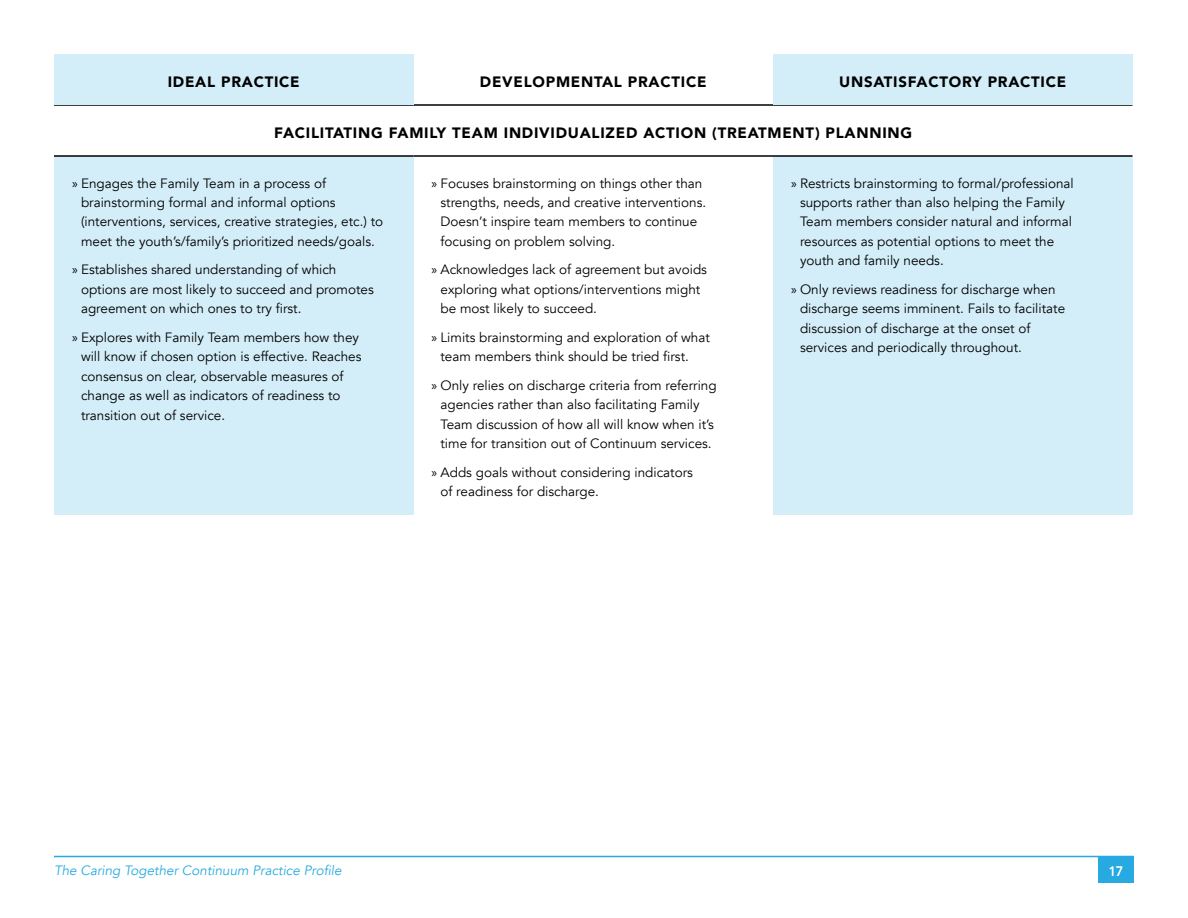
<style>
.page{position:relative;width:1188px;height:918px;background:#fff}
.page>*{position:absolute;margin:0;border:0;box-sizing:border-box;transform-origin:0 0}
.t1{font:900 15px "Avenir";letter-spacing:.05em;color:#000}
.t2{font:13.5px/19.5px "Avenir";color:#000}
.t3{font:italic 13.5px "Avenir";color:#27aae1}
.t4{font:13.5px "Avenir";color:#fff}
.s1{font-family:"Myriad Pro"}
</style>
<div class="page">
<div style="left:54px;top:156px;width:360px;height:358px;background:#d4eef9"></div>
<div style="left:773px;top:156px;width:359px;height:358px;background:#d4eef9"></div>
<hr style="left:54px;top:155px;width:360px;height:2px;background:#000">
<hr style="left:414px;top:155px;width:359px;height:2px;background:#000">
<hr style="left:773px;top:155px;width:360px;height:2px;background:#000">
<hr style="left:54px;top:104px;width:360px;height:2px;background:#000">
<hr style="left:414px;top:104px;width:359px;height:2px;background:#000">
<hr style="left:773px;top:104px;width:360px;height:2px;background:#000">
<div style="left:773px;top:54px;width:359px;height:51px;background:#d4eef9"></div>
<div style="left:54px;top:54px;width:360px;height:51px;background:#d4eef9"></div>
<hr style="left:54px;top:856px;width:1080px;height:1px;background:#27aae1">
<div style="left:1098px;top:856px;width:36px;height:27px;background:#27aae1"></div>
<p class="t1" style="left:168px;top:69px;width:133px">IDEAL PRACTICE</p>
<p class="t1" style="left:480px;top:69px;width:228px">DEVELOPMENTAL PRACTICE</p>
<p class="t1" style="left:839px;top:69px;width:229px">UNSATISFACTORY PRACTICE</p>
<p class="t1" style="left:274px;top:120px;width:640px">FACILITATING FAMILY TEAM INDIVIDUALIZED ACTION (TREATMENT) PLANNING</p>
<p class="t2" style="left:81px;top:173px;width:304px;text-indent:-9px"><span class="s1">»</span> Engages the Family Team in a process of brainstorming formal and informal options (interventions, services, creative strategies, etc.) to meet the youth’s/family’s prioritized needs/goals.</p>
<p class="t2" style="left:81px;top:260px;width:294px;text-indent:-9px"><span class="s1">»</span> Establishes shared understanding of which options are most likely to succeed and promotes agreement on which ones to try first.</p>
<p class="t2" style="left:81px;top:328px;width:282px;text-indent:-9px"><span class="s1">»</span> Explores with Family Team members how they will know if chosen option is effective. Reaches consensus on clear, observable measures of change as well as indicators of readiness to transition out of service.</p>
<p class="t2" style="left:800px;top:173px;width:275px;text-indent:-9px"><span class="s1">»</span> Restricts brainstorming to formal/professional supports rather than also helping the Family Team members consider natural and informal resources as potential options to meet the youth and family needs.</p>
<p class="t2" style="left:800px;top:280px;width:267px;text-indent:-9px"><span class="s1">»</span> Only reviews readiness for discharge when discharge seems imminent. Fails to facilitate discussion of discharge at the onset of services and periodically throughout.</p>
<p class="t2" style="left:441px;top:173px;width:267px;text-indent:-9px"><span class="s1">»</span> Focuses brainstorming on things other than strengths, needs, and creative interventions.<br>Doesn’t inspire team members to continue focusing on problem solving.</p>
<p class="t2" style="left:441px;top:260px;width:268px;text-indent:-9px"><span class="s1">»</span> Acknowledges lack of agreement but avoids exploring what options/interventions might be most likely to succeed.</p>
<p class="t2" style="left:432px;top:328px;width:280px"><span class="s1">»</span> Limits brainstorming and exploration of what</p>
<p class="t2" style="left:441px;top:347px;width:250px">team members think should be tried first.</p>
<p class="t2" style="left:432px;top:376px;width:287px;text-align:center"><span class="s1">»</span> Only relies on discharge criteria from referring agencies rather than also facilitating Family Team discussion of how all will know when it’s time for transition out of Continuum services.</p>
<p class="t2" style="left:441px;top:463px;width:254px;text-indent:-9px"><span class="s1">»</span> Adds goals without considering indicators of readiness for discharge.</p>
<p class="t3" style="left:54px;top:863px;width:289px">The Caring Together Continuum Practice Profile</p>
<p class="t4" style="left:1108px;top:860px;width:17px">17</p>
</div>
